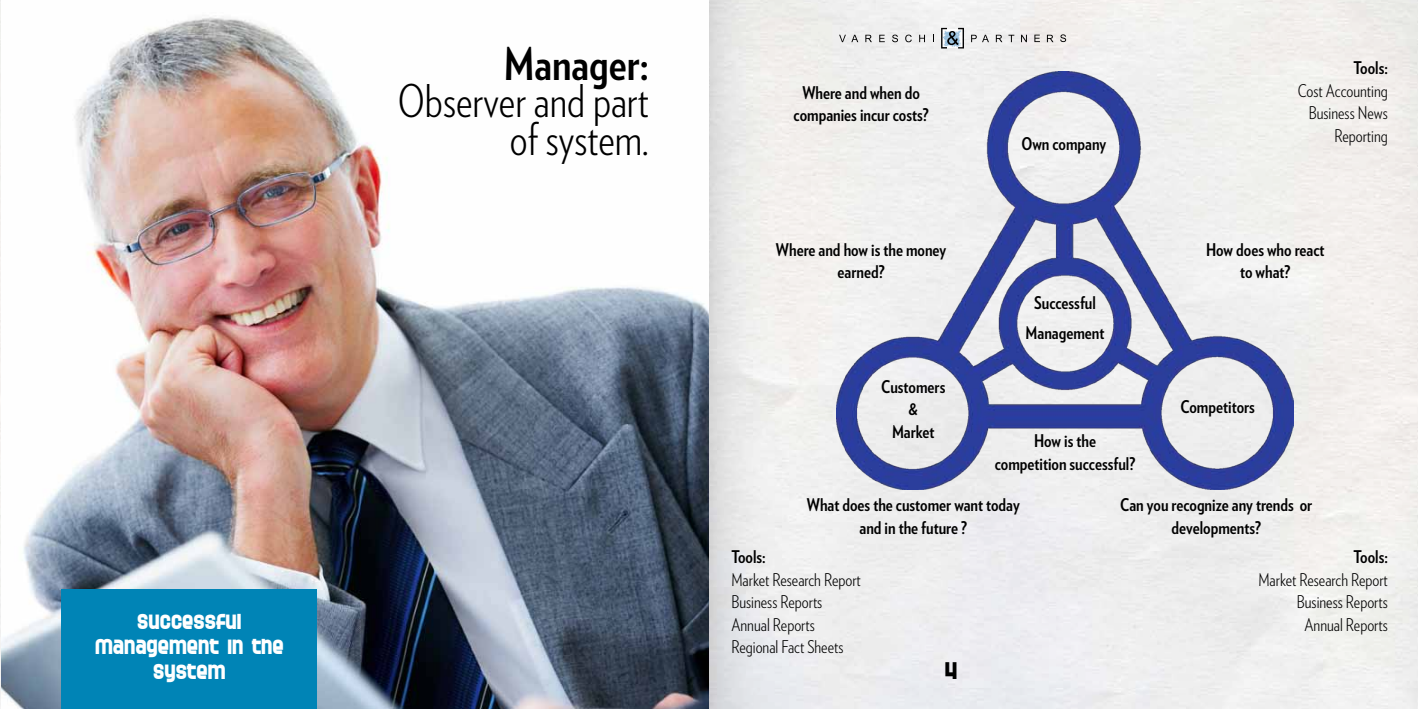
<style>
.page{position:relative;width:1418px;height:709px;background:#fff}
.page>*{position:absolute;margin:0;border:0;box-sizing:border-box;transform-origin:0 0}
.t1{font:300 45px/37.5px "Verlag Condensed";color:#000;text-align:right}
.t2{font:700 45px "Verlag Condensed";color:#000}
.t3{font:700 25px "SF Speedwaystar";color:#000}
.t4{font:700 22.5px/25px "SF Speedwaystar";color:#fff;text-align:center}
.t5{font:700 17.5px/22.5px "Verlag Condensed";color:#000;text-align:center}
.t6{font:300 17.5px/22.5px "Verlag Condensed";color:#000;text-align:right}
</style>
<div class="page">
<img style="left:0;top:0;width:1417px;height:709px">
<svg style="left:839px;top:35px;width:19px;height:7px"></svg>
<svg style="left:865px;top:35px;width:7px;height:7px"></svg>
<svg style="left:879px;top:35px;width:5px;height:7px"></svg>
<svg style="left:892px;top:35px;width:6px;height:7px"></svg>
<svg style="left:905px;top:35px;width:6px;height:7px"></svg>
<svg style="left:919px;top:35px;width:6px;height:7px"></svg>
<svg style="left:971px;top:35px;width:5px;height:7px"></svg>
<svg style="left:982px;top:35px;width:7px;height:7px"></svg>
<svg style="left:995px;top:35px;width:7px;height:7px"></svg>
<svg style="left:1008px;top:35px;width:6px;height:7px"></svg>
<svg style="left:1021px;top:35px;width:5px;height:7px"></svg>
<svg style="left:1034px;top:35px;width:5px;height:7px"></svg>
<svg style="left:1046px;top:35px;width:7px;height:7px"></svg>
<svg style="left:1060px;top:34px;width:6px;height:8px"></svg>
<svg style="left:941px;top:28px;width:23px;height:21px"></svg>
<img style="left:2px;top:0;width:707px;height:709px">
<div style="left:62px;top:589px;width:255px;height:120px;background:#0084b6"></div>
<img style="left:836px;top:72px;width:457px;height:417px">
<p class="t4" style="left:95px;top:608px;width:190px">SUCCESSFUL<br>MANAGEMENT IN THE<br>SYSTEM</p>
<h1 class="t2" style="left:504px;top:30px;width:146px">Manager:</h1>
<h1 class="t1" style="left:398px;top:80px;width:252px">Observer and part of system.</h1>
<p class="t5" style="left:793px;top:80px;width:137px">Where and when do companies incur costs?</p>
<p class="t5" style="left:1021px;top:132px;width:87px">Own company</p>
<p class="t5" style="left:1353px;top:56px;width:36px">Tools:</p>
<p class="t6" style="left:1297px;top:79px;width:92px">Cost Accounting<br>Business News<br>Reporting</p>
<p class="t5" style="left:776px;top:237px;width:172px">Where and how is the money earned?</p>
<p class="t5" style="left:1206px;top:237px;width:120px">How does who react to what?</p>
<p class="t5" style="left:881px;top:374px;width:66px">Customers &amp;<br>Market</p>
<p class="t5" style="left:1025px;top:287px;width:80px;line-height:30px">Successful<br>Management</p>
<p class="t5" style="left:994px;top:429px;width:142px">How is the<br>competition successful?</p>
<p class="t5" style="left:1180px;top:395px;width:76px">Competitors</p>
<p class="t5" style="left:806px;top:493px;width:214px">What does the customer want today and in the future ?</p>
<p class="t5" style="left:731px;top:545px;width:36px">Tools:</p>
<p class="t6" style="left:731px;top:567px;width:131px;text-align:left">Market Research Report<br>Business Reports<br>Annual Reports<br>Regional Fact Sheets</p>
<h2 class="t3" style="left:944px;top:656px;width:14px">4</h2>
<p class="t5" style="left:1120px;top:493px;width:193px">Can you recognize any trends or developments?</p>
<p class="t5" style="left:1353px;top:545px;width:36px">Tools:</p>
<p class="t6" style="left:1258px;top:567px;width:131px">Market Research Report<br>Business Reports<br>Annual Reports</p>
</div>
